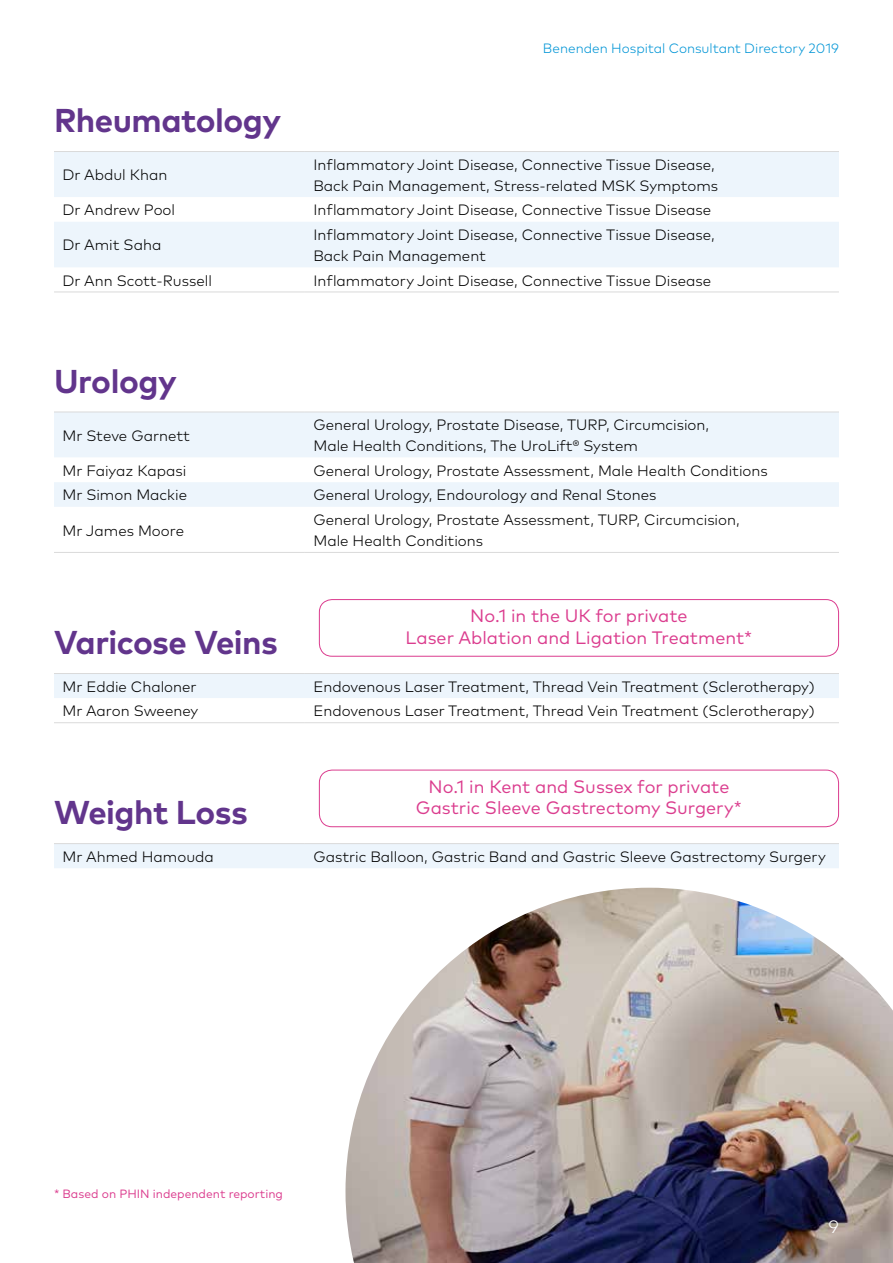
<style>
.page{position:relative;width:893px;height:1263px;background:#fff}
.page>*{position:absolute;margin:0;border:0;box-sizing:border-box;transform-origin:0 0}
.t1{font:700 33px "Mark OT";letter-spacing:-.015em;color:#62358c}
.t2{font:18px/21.6px "Mark OT";color:#db3c8e;text-align:center}
.t3{font:300 18px "Mark OT";color:#fff}
.t4{font:300 15px/21px "Mark OT";color:#000}
.t5{font:300 13.5px "Mark OT";color:#0095d6}
.t6{font:12px "Mark OT";color:#db3c8e}
</style>
<div class="page">
<img style="left:345px;top:888px;width:548px;height:375px">
<div style="left:54px;top:152px;width:785px;height:45px;background:#edf5fc"></div>
<svg style="left:54px;top:291px;width:785px;height:1px"></svg>
<div style="left:54px;top:222px;width:785px;height:45px;background:#edf5fc"></div>
<hr style="left:54px;top:151px;width:251px;height:1px;background:#dadada">
<hr style="left:305px;top:151px;width:534px;height:1px;background:#dadada">
<hr style="left:54px;top:292px;width:251px;height:1px;background:#dadada">
<hr style="left:305px;top:292px;width:534px;height:1px;background:#dadada">
<div style="left:54px;top:413px;width:785px;height:44px;background:#edf5fc"></div>
<div style="left:54px;top:482px;width:785px;height:25px;background:#edf5fc"></div>
<hr style="left:54px;top:412px;width:251px;height:1px;background:#dadada">
<hr style="left:305px;top:412px;width:534px;height:1px;background:#dadada">
<hr style="left:54px;top:552px;width:251px;height:1px;background:#dadada">
<hr style="left:305px;top:552px;width:534px;height:1px;background:#dadada">
<div style="left:54px;top:674px;width:785px;height:24px;background:#edf5fc"></div>
<hr style="left:54px;top:673px;width:251px;height:1px;background:#dadada">
<hr style="left:305px;top:673px;width:534px;height:1px;background:#dadada">
<hr style="left:54px;top:722px;width:251px;height:1px;background:#dadada">
<hr style="left:305px;top:722px;width:534px;height:1px;background:#dadada">
<div style="left:319px;top:599px;width:520px;height:58px;border:1px solid #db3c8e;border-radius:13px"></div>
<div style="left:54px;top:844px;width:785px;height:24px;background:#edf5fc"></div>
<hr style="left:54px;top:843px;width:251px;height:1px;background:#dadada">
<hr style="left:305px;top:843px;width:534px;height:1px;background:#dadada">
<div style="left:319px;top:770px;width:520px;height:57px;border:1px solid #db3c8e;border-radius:13px"></div>
<p class="t5" style="left:543px;top:40px;width:298px">Benenden Hospital Consultant Directory 2019</p>
<h1 class="t1" style="left:54px;top:99px;width:229px">Rheumatology</h1>
<p class="t4" style="left:63px;top:164px;width:106px">Dr Abdul Khan</p>
<p class="t4" style="left:313px;top:154px;width:406px">Inflammatory Joint Disease, Connective Tissue Disease,<br>Back Pain Management, Stress-related MSK Symptoms</p>
<p class="t4" style="left:63px;top:199px;width:114px">Dr Andrew Pool</p>
<p class="t4" style="left:313px;top:199px;width:399px">Inflammatory Joint Disease, Connective Tissue Disease</p>
<p class="t4" style="left:63px;top:235px;width:100px">Dr Amit Saha</p>
<p class="t4" style="left:313px;top:224px;width:403px">Inflammatory Joint Disease, Connective Tissue Disease,<br>Back Pain Management</p>
<p class="t4" style="left:63px;top:270px;width:151px">Dr Ann Scott-Russell</p>
<p class="t4" style="left:313px;top:270px;width:399px">Inflammatory Joint Disease, Connective Tissue Disease</p>
<h1 class="t1" style="left:54px;top:360px;width:124px">Urology</h1>
<p class="t4" style="left:63px;top:425px;width:129px">Mr Steve Garnett</p>
<p class="t4" style="left:313px;top:414px;width:397px">General Urology, Prostate Disease, TURP, Circumcision,<br>Male Health Conditions, The UroLift® System</p>
<p class="t4" style="left:63px;top:460px;width:125px">Mr Faiyaz Kapasi</p>
<p class="t4" style="left:313px;top:460px;width:456px">General Urology, Prostate Assessment, Male Health Conditions</p>
<p class="t4" style="left:63px;top:484px;width:126px">Mr Simon Mackie</p>
<p class="t4" style="left:313px;top:484px;width:345px">General Urology, Endourology and Renal Stones</p>
<p class="t4" style="left:63px;top:520px;width:123px">Mr James Moore</p>
<p class="t4" style="left:313px;top:509px;width:428px">General Urology, Prostate Assessment, TURP, Circumcision,<br>Male Health Conditions</p>
<p class="t2" style="left:406px;top:605px;width:348px">No.1 in the UK for private<br>Laser Ablation and Ligation Treatment*</p>
<h1 class="t1" style="left:54px;top:621px;width:225px">Varicose Veins</h1>
<p class="t4" style="left:63px;top:676px;width:136px">Mr Eddie Chaloner</p>
<p class="t4" style="left:313px;top:676px;width:503px">Endovenous Laser Treatment, Thread Vein Treatment (Sclerotherapy)</p>
<p class="t4" style="left:63px;top:700px;width:137px">Mr Aaron Sweeney</p>
<p class="t4" style="left:313px;top:700px;width:503px">Endovenous Laser Treatment, Thread Vein Treatment (Sclerotherapy)</p>
<p class="t2" style="left:416px;top:775px;width:328px">No.1 in Kent and Sussex for private<br>Gastric Sleeve Gastrectomy Surgery*</p>
<h1 class="t1" style="left:54px;top:791px;width:195px">Weight Loss</h1>
<p class="t4" style="left:63px;top:846px;width:153px">Mr Ahmed Hamouda</p>
<p class="t4" style="left:313px;top:846px;width:514px">Gastric Balloon, Gastric Band and Gastric Sleeve Gastrectomy Surgery</p>
<p class="t6" style="left:54px;top:1187px;width:230px">* Based on PHIN independent reporting</p>
<p class="t3" style="left:829px;top:1215px;width:12px">9</p>
</div>
